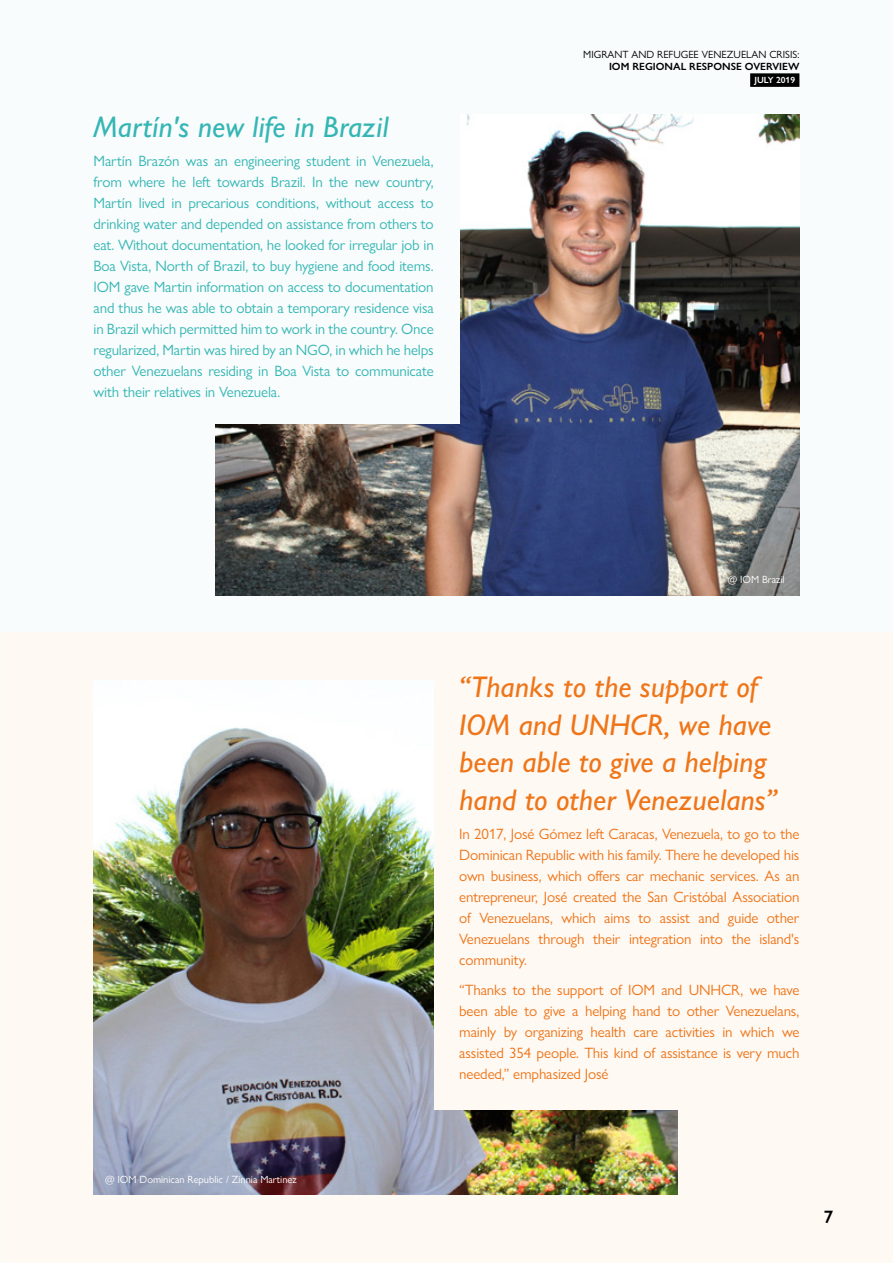
<style>
.page{position:relative;width:893px;height:1263px;background:#fff}
.page>*{position:absolute;margin:0;border:0;box-sizing:border-box;transform-origin:0 0}
.t1{font:italic 500 30px/37.5px "Gill Sans Nova";color:#ee7518}
.t2{font:italic 500 30px "Gill Sans Nova";color:#35b6b4}
.t3{font:600 18px "Gill Sans Nova";color:#000}
.t4{font:15px/21px "Gill Sans Nova";letter-spacing:-.01em;color:#35b6b4;text-align:justify}
.t5{font:15px/21px "Gill Sans Nova";letter-spacing:-.01em;color:#ee7518;text-align:justify}
.t6{font:10.5px "Gill Sans Nova";color:#fff}
.t7{font:10.5px "Gill Sans Nova";color:#000}
.t8{font:600 10.5px "Gill Sans Nova";color:#000}
.t9{font:600 9px "Gill Sans Nova";color:#fff}
</style>
<div class="page">
<div style="left:0;top:624px;width:893px;height:639px;background:#fff9f4"></div>
<div style="left:0;top:0;width:893px;height:631px;background:#f8fcfc"></div>
<img style="left:94px;top:680px;width:583px;height:515px">
<img style="left:215px;top:115px;width:584px;height:480px">
<div style="left:434px;top:664px;width:365px;height:446px;background:#fff9f4"></div>
<div style="left:85px;top:104px;width:374px;height:319px;background:#f8fcfc"></div>
<div style="left:750px;top:73px;width:49px;height:14px;background:#000"></div>
<h1 class="t2" style="left:94px;top:108px;width:297px">Martín's new life in Brazil</h1>
<p class="t4" style="left:94px;top:150px;width:342px">Martín Brazón was an engineering student in Venezuela, from where he left towards Brazil. In the new country, Martín lived in precarious conditions, without access to drinking water and depended on assistance from others to eat. Without documentation, he looked for irregular job in Boa Vista, North of Brazil, to buy hygiene and food items.<br>IOM gave Martin information on access to documentation and thus he was able to obtain a temporary residence visa in Brazil which permitted him to work in the country. Once regularized, Martin was hired by an NGO, in which he helps other Venezuelans residing in Boa Vista to communicate with their relatives in Venezuela.</p>
<p class="t7" style="left:583px;top:48px;width:218px">MIGRANT AND REFUGEE VENEZUELAN CRISIS:</p>
<p class="t8" style="left:609px;top:59px;width:192px">IOM REGIONAL RESPONSE OVERVIEW</p>
<p class="t9" style="left:754px;top:74px;width:42px">JULY 2019</p>
<p class="t6" style="left:105px;top:1173px;width:193px">@ IOM Dominican Republic / Zinnia Martinez</p>
<p class="t6" style="left:728px;top:573px;width:58px">@ IOM Brazil</p>
<h1 class="t1" style="left:459px;top:668px;width:319px">“Thanks to the support of<br>IOM and UNHCR, we have been able to give a helping hand to other Venezuelans”</h1>
<p class="t5" style="left:459px;top:823px;width:342px">In 2017, José Gómez left Caracas, Venezuela, to go to the Dominican Republic with his family. There he developed his own business, which offers car mechanic services. As an entrepreneur, José created the San Cristóbal Association of Venezuelans, which aims to assist and guide other Venezuelans through their integration into the island's community.</p>
<p class="t5" style="left:459px;top:979px;width:342px">“Thanks to the support of IOM and UNHCR, we have been able to give a helping hand to other Venezuelans, mainly by organizing health care activities in which we assisted 354 people. This kind of assistance is very much needed,” emphasized José</p>
<p class="t3" style="left:824px;top:1205px;width:11px">7</p>
</div>
